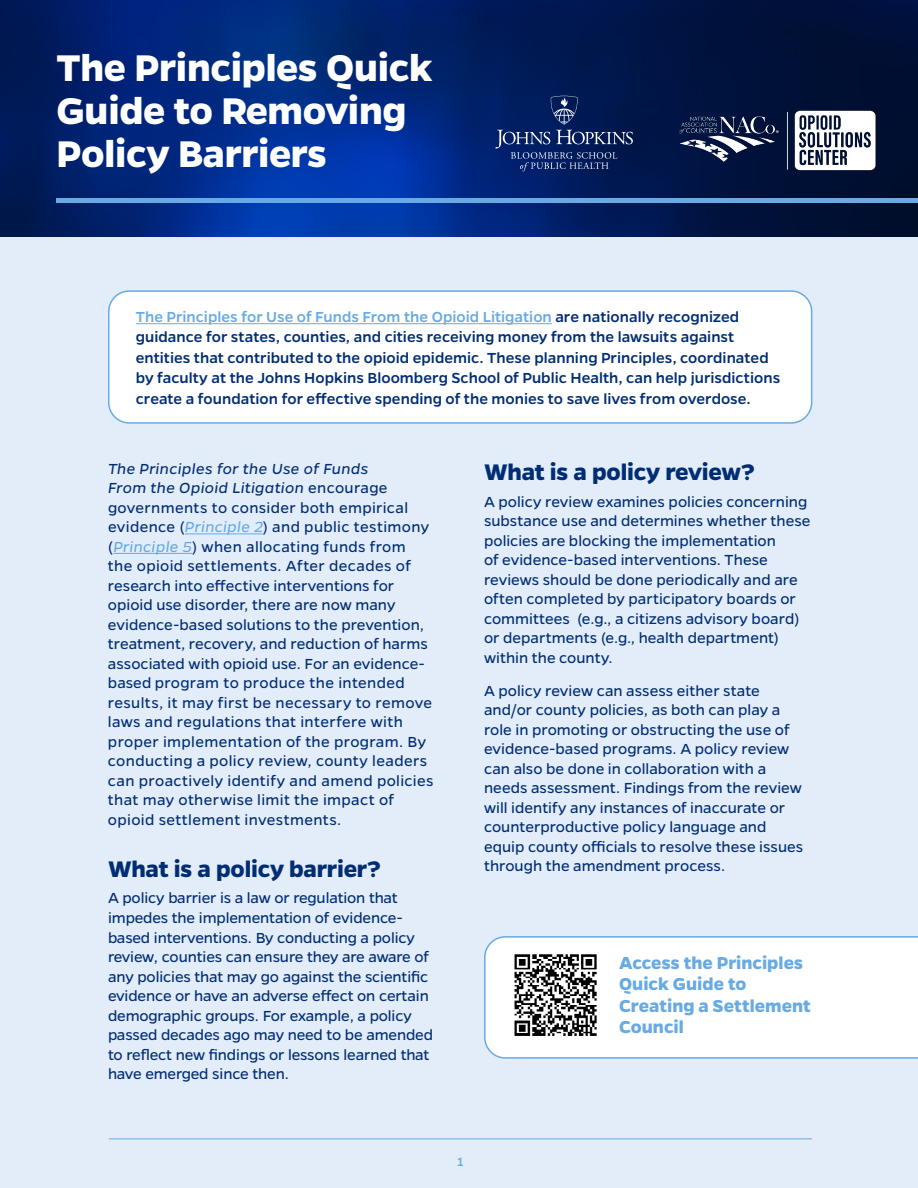
<style>
.page{position:relative;width:918px;height:1188px;background:#e3edf9}
.page>*{position:absolute;margin:0;border:0;box-sizing:border-box;transform-origin:0 0}
.t1{font:700 42px/43.2px "Gentona";letter-spacing:-.01em;color:#fff}
.t2{font:700 25.5px "Gentona";letter-spacing:-.01em;color:#002d74}
.t3{font:700 19.5px/21.1px "Gentona";color:#67aae4}
.t4{font:16.5px/19.5px "Gentona";color:#002d74}
.t5{font:16.5px/19.5px "Gentona";letter-spacing:.02em;color:#002d74}
.t6{font:500 16.5px/20.4px "Gentona";color:#002d74}
.t7{font:500 13.5px "Gentona";color:#67aae4}
.s1{color:#67aae4}
.s2{font-style:italic}
.s3{font-style:italic;color:#67aae4}
</style>
<div class="page">
<hr style="left:109px;top:1138px;width:703px;height:1px;background:#67aae4">
<img style="left:0;top:0;width:918px;height:237px">
<div style="left:484px;top:936px;width:434px;height:123px;background:#fff"></div>
<div style="left:109px;top:291px;width:703px;height:132px;background:#fff;border-radius:21px"></div>
<div style="left:108px;top:290px;width:704px;height:134px;border:2px solid #67aae4;border-radius:21px"></div>
<hr style="left:136px;top:323px;width:416px;height:1px;background:#67aae4">
<hr style="left:185px;top:533px;width:78px;height:1px;background:#67aae4">
<hr style="left:113px;top:553px;width:79px;height:1px;background:#67aae4">
<img style="left:510px;top:950px;width:90px;height:90px">
<div style="left:57px;top:198px;width:861px;height:5px;background:#67aae4"></div>
<img style="left:664px;top:99px;width:217px;height:77px">
<svg style="left:551px;top:96px;width:27px;height:28px"></svg>
<svg style="left:495px;top:130px;width:138px;height:41px;background:#233a73"></svg>
<h1 class="t1" style="left:57px;top:45px;width:377px">The Principles Quick<br>Guide to Removing<br>Policy Barriers</h1>
<p class="t6" style="left:136px;top:307px;width:646px"><span class="s1">The Principles for Use of Funds From the Opioid Litigation</span> are nationally recognized guidance for states, counties, and cities receiving money from the lawsuits against entities that contributed to the opioid epidemic. These planning Principles, coordinated by faculty at the Johns Hopkins Bloomberg School of Public Health, can help jurisdictions create a foundation for effective spending of the monies to save lives from overdose.</p>
<p class="t5" style="left:108px;top:459px;width:327px"><span class="s2">The Principles for the Use of Funds<br>From the Opioid Litigation</span> encourage governments to consider both empirical evidence (<span class="s3">Principle 2</span>) and public testimony (<span class="s3">Principle 5</span>) when allocating funds from the opioid settlements. After decades of research into effective interventions for opioid use disorder, there are now many evidence-based solutions to the prevention, treatment, recovery, and reduction of harms associated with opioid use. For an evidence&shy;based program to produce the intended results, it may first be necessary to remove laws and regulations that interfere with proper implementation of the program. By conducting a policy review, county leaders can proactively identify and amend policies that may otherwise limit the impact of opioid settlement investments.</p>
<h2 class="t2" style="left:108px;top:854px;width:275px">What is a policy barrier?</h2>
<p class="t4" style="left:108px;top:889px;width:326px">A policy barrier is a law or regulation that impedes the implementation of evidence&shy;based interventions. By conducting a policy review, counties can ensure they are aware of any policies that may go against the scientific evidence or have an adverse effect on certain demographic groups. For example, a policy passed decades ago may need to be amended to reflect new findings or lessons learned that have emerged since then.</p>
<h2 class="t2" style="left:484px;top:458px;width:272px">What is a policy review?</h2>
<p class="t4" style="left:484px;top:492px;width:328px">A policy review examines policies concerning substance use and determines whether these policies are blocking the implementation<br>of evidence-based interventions. These reviews should be done periodically and are often completed by participatory boards or committees (e.g., a citizens advisory board) or departments (e.g., health department) within the county.</p>
<p class="t4" style="left:484px;top:681px;width:321px">A policy review can assess either state and/or county policies, as both can play a role in promoting or obstructing the use of evidence-based programs. A policy review can also be done in collaboration with a needs assessment. Findings from the review will identify any instances of inaccurate or counterproductive policy language and equip county officials to resolve these issues through the amendment process.</p>
<p class="t3" style="left:619px;top:952px;width:193px">Access the Principles<br>Quick Guide to<br>Creating a Settlement<br>Council</p>
<p class="t7" style="left:457px;top:1154px;width:8px">1</p>
</div>
